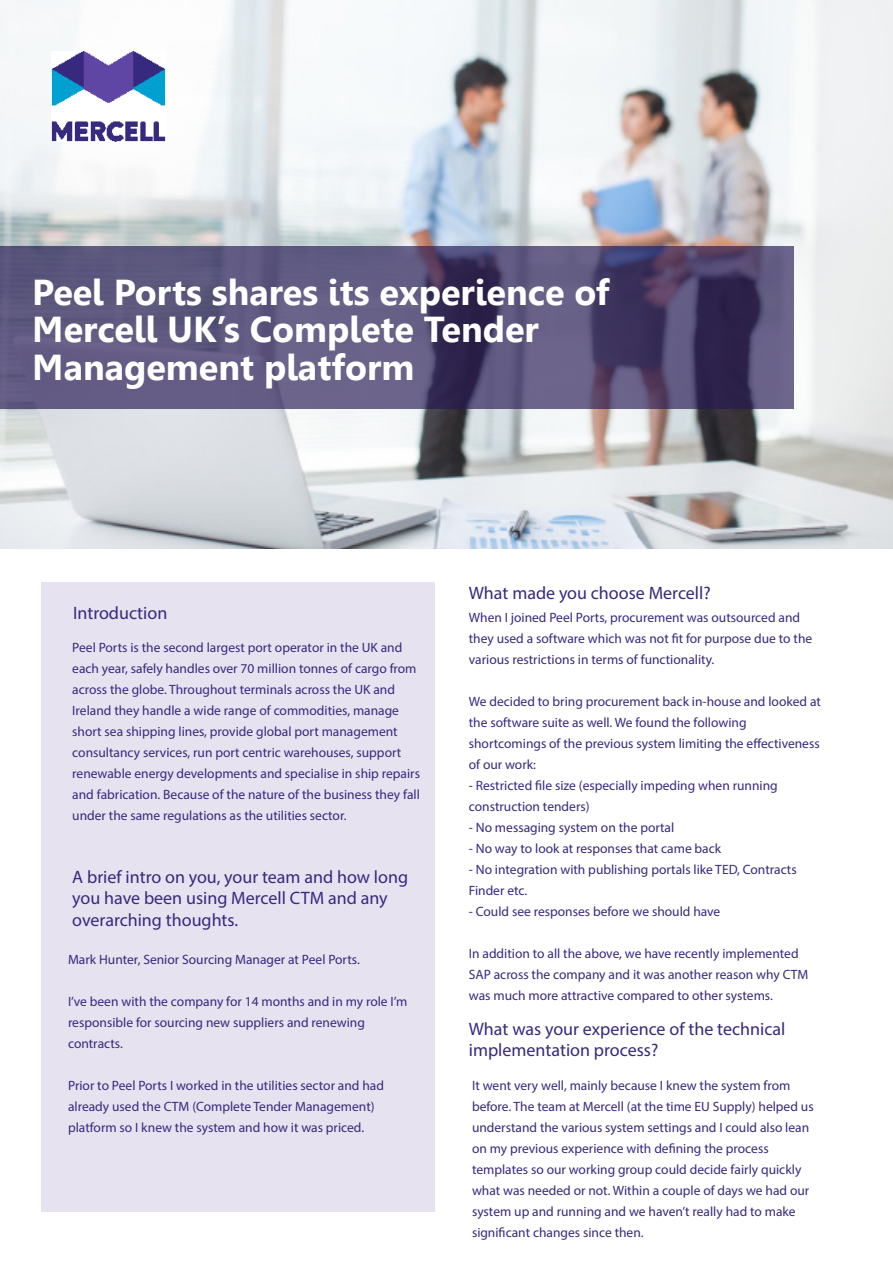
<style>
.page{position:relative;width:893px;height:1263px;background:#fff}
.page>*{position:absolute;margin:0;border:0;box-sizing:border-box;transform-origin:0 0}
.t1{font:700 36px "Leelawadee";color:#fff}
.t2{font:18px/21.6px "Myriad Pro";color:#37297e}
.t3{font:13.5px/21px "Myriad Pro";color:#37297e}
</style>
<div class="page">
<div style="left:41px;top:583px;width:393px;height:629px;background:#e7e2f0"></div>
<img style="left:0;top:0;width:893px;height:549px">
<img style="left:51px;top:51px;width:115px;height:90px">
<svg style="left:0;top:246px;width:794px;height:162px;background:#585178"></svg>
<p class="t1" style="left:32px;top:271px;width:579px">Peel Ports shares its experience of</p>
<p class="t1" style="left:32px;top:309px;width:508px">Mercell UK’s Complete Tender</p>
<p class="t1" style="left:32px;top:346px;width:384px">Management platform</p>
<p class="t2" style="left:73px;top:602px;width:96px">Introduction</p>
<p class="t3" style="left:72px;top:637px;width:349px">Peel Ports is the second largest port operator in the UK and each year, safely handles over 70 million tonnes of cargo from across the globe. Throughout terminals across the UK and Ireland they handle a wide range of commodities, manage short sea shipping lines, provide global port management consultancy services, run port centric warehouses, support renewable energy developments and specialise in ship repairs and fabrication. Because of the nature of the business they fall under the same regulations as the utilities sector.</p>
<p class="t2" style="left:72px;top:865px;width:337px">A brief intro on you, your team and how long you have been using Mercell CTM and any overarching thoughts.</p>
<p class="t3" style="left:68px;top:949px;width:293px">Mark Hunter, Senior Sourcing Manager at Peel Ports.</p>
<p class="t3" style="left:68px;top:991px;width:341px">I’ve been with the company for 14 months and in my role I’m responsible for sourcing new suppliers and renewing</p>
<p class="t3" style="left:68px;top:1033px;width:56px">contracts.</p>
<p class="t3" style="left:68px;top:1075px;width:317px">Prior to Peel Ports I worked in the utilities sector and had</p>
<p class="t3" style="left:68px;top:1096px;width:308px">already used the CTM (Complete Tender Management)</p>
<p class="t3" style="left:68px;top:1117px;width:298px">platform so I knew the system and how it was priced.</p>
<p class="t2" style="left:469px;top:581px;width:243px">What made you choose Mercell?</p>
<p class="t3" style="left:469px;top:607px;width:345px">When I joined Peel Ports, procurement was outsourced and they used a software which was not fit for purpose due to the various restrictions in terms of functionality.</p>
<p class="t3" style="left:469px;top:691px;width:354px">We decided to bring procurement back in-house and looked at the software suite as well. We found the following</p>
<p class="t3" style="left:469px;top:733px;width:352px">shortcomings of the previous system limiting the effectiveness of our work:</p>
<p class="t3" style="left:469px;top:775px;width:310px">- Restricted file size (especially impeding when running</p>
<p class="t3" style="left:469px;top:796px;width:122px">construction tenders)</p>
<p class="t3" style="left:469px;top:817px;width:207px">- No messaging system on the portal</p>
<p class="t3" style="left:469px;top:838px;width:254px">- No way to look at responses that came back</p>
<p class="t3" style="left:469px;top:859px;width:329px">- No integration with publishing portals like TED, Contracts<br>Finder etc.</p>
<p class="t3" style="left:469px;top:901px;width:253px">- Could see responses before we should have</p>
<p class="t3" style="left:469px;top:943px;width:341px">In addition to all the above, we have recently implemented<br>SAP across the company and it was another reason why CTM was much more attractive compared to other systems.</p>
<p class="t2" style="left:469px;top:1018px;width:318px;line-height:21px">What was your experience of the technical implementation process?</p>
<p class="t3" style="left:472px;top:1075px;width:343px">It went very well, mainly because I knew the system from before. The team at Mercell (at the time EU Supply) helped us understand the various system settings and I could also lean on my previous experience with defining the process</p>
<p class="t3" style="left:472px;top:1159px;width:339px">templates so our working group could decide fairly quickly what was needed or not. Within a couple of days we had our system up and running and we haven’t really had to make significant changes since then.</p>
</div>
